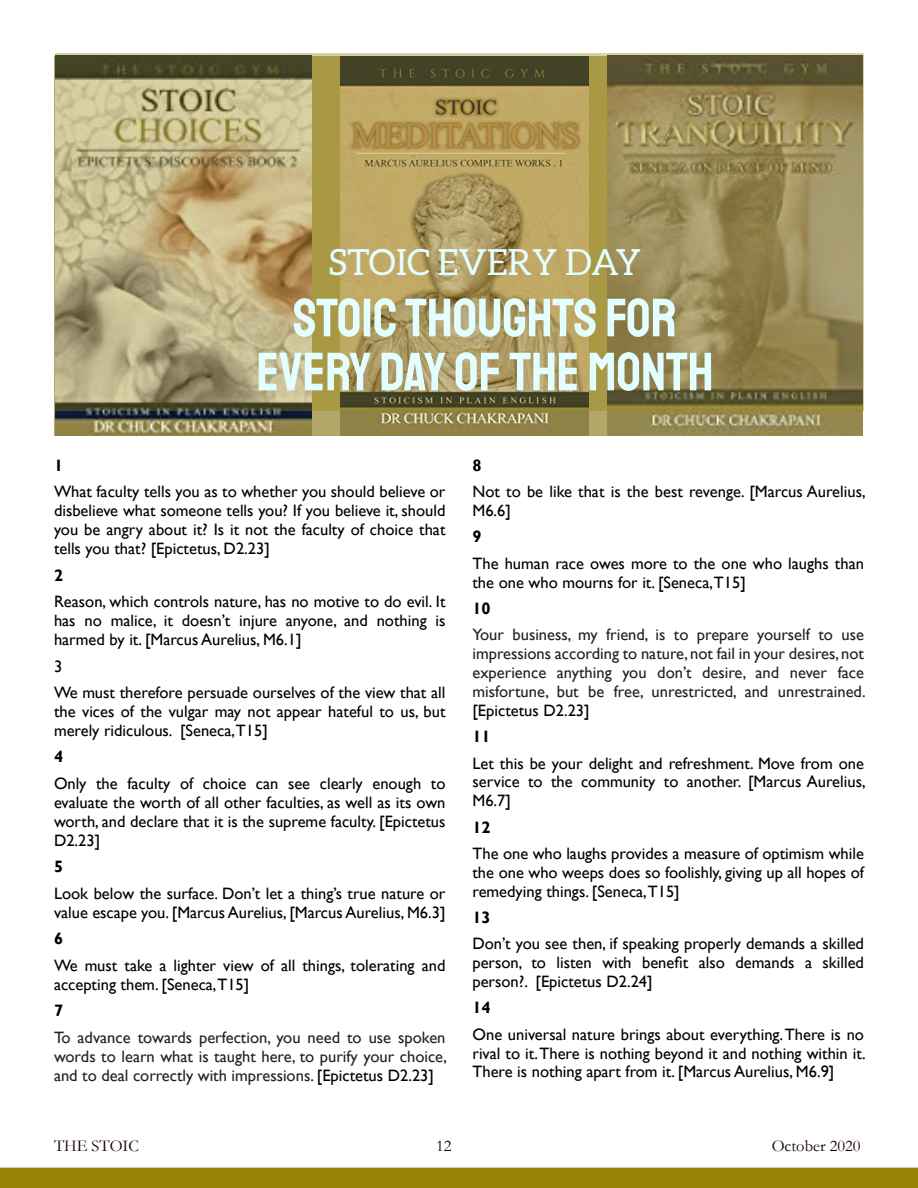
<style>
.page{position:relative;width:918px;height:1188px;background:#fff}
.page>*{position:absolute;margin:0;border:0;box-sizing:border-box;transform-origin:0 0}
.t1{font:54px/54px "Staatliches";color:#e2feff;text-align:center}
.t2{font:36px "Aleo";color:#e2feff}
.t3{font:16.5px/18.9px "Gill Sans";color:#000;text-align:justify}
.t4{font:16.5px/18.9px "Gill Sans";color:#222;text-align:justify}
.t5{font:16.5px "Garamond";color:#160301}
.t6{font:700 16.5px "Gill Sans";color:#000}
.s1{color:#000}
</style>
<div class="page">
<div style="left:0;top:1167px;width:918px;height:21px;background:#9a8309"></div>
<img style="left:340px;top:411px;width:248px;height:24px">
<img style="left:56px;top:411px;width:255px;height:25px">
<img style="left:608px;top:411px;width:255px;height:25px">
<img style="left:55px;top:54px;width:809px;height:357px">
<h2 class="t2" style="left:329px;top:246px;width:314px">STOIC EVERY DAY</h2>
<h1 class="t1" style="left:257px;top:292px;width:458px">STOIC THOUGHTS FOR<br>EVERY DAY OF THE MONTH</h1>
<p class="t6" style="left:54px;top:459px;width:11px">1</p>
<p class="t3" style="left:54px;top:484px;width:393px">What faculty tells you as to whether you should believe or disbelieve what someone tells you? If you believe it, should you be angry about it? Is it not the faculty of choice that tells you that? [Epictetus, D2.23]</p>
<p class="t6" style="left:54px;top:569px;width:11px">2</p>
<p class="t3" style="left:54px;top:594px;width:393px">Reason, which controls nature, has no motive to do evil. It has no malice, it doesn’t injure anyone, and nothing is harmed by it. [Marcus Aurelius, M6.1]</p>
<p class="t3" style="left:54px;top:655px;width:393px;line-height:26.4px">3<br>We must therefore persuade ourselves of the view that all</p>
<p class="t3" style="left:54px;top:704px;width:393px">the vices of the vulgar may not appear hateful to us, but merely ridiculous. [Seneca,T15]</p>
<p class="t6" style="left:54px;top:751px;width:11px">4</p>
<p class="t3" style="left:54px;top:776px;width:393px">Only the faculty of choice can see clearly enough to evaluate the worth of all other faculties, as well as its own worth, and declare that it is the supreme faculty. [Epictetus D2.23]</p>
<p class="t6" style="left:54px;top:861px;width:11px">5</p>
<p class="t3" style="left:54px;top:886px;width:393px">Look below the surface. Don’t let a thing’s true nature or value escape you. [Marcus Aurelius, [Marcus Aurelius, M6.3]</p>
<p class="t6" style="left:54px;top:933px;width:11px">6</p>
<p class="t3" style="left:54px;top:957px;width:393px">We must take a lighter view of all things, tolerating and accepting them. [Seneca,T15]</p>
<p class="t6" style="left:54px;top:1005px;width:11px">7</p>
<p class="t4" style="left:54px;top:1029px;width:395px">To advance towards perfection, you need to use spoken words to learn what is taught here, to purify your choice, and to deal correctly with impressions. <span class="s1">[Epictetus D2.23]</span></p>
<p class="t6" style="left:472px;top:459px;width:11px">8</p>
<p class="t3" style="left:472px;top:484px;width:395px">Not to be like that is the best revenge. [Marcus Aurelius,<br>M6.6]</p>
<p class="t6" style="left:472px;top:531px;width:11px">9</p>
<p class="t3" style="left:472px;top:556px;width:393px">The human race owes more to the one who laughs than the one who mourns for it. [Seneca,T15]</p>
<p class="t6" style="left:472px;top:603px;width:20px">10</p>
<p class="t4" style="left:472px;top:627px;width:395px">Your business, my friend, is to prepare yourself to use impressions according to nature, not fail in your desires, not experience anything you don’t desire, and never face misfortune, but be free, unrestricted, and unrestrained.</p>
<p class="t3" style="left:472px;top:703px;width:119px">[Epictetus D2.23]</p>
<p class="t6" style="left:472px;top:731px;width:20px">11</p>
<p class="t3" style="left:472px;top:755px;width:395px">Let this be your delight and refreshment. Move from one service to the community to another. [Marcus Aurelius, M6.7]</p>
<p class="t6" style="left:472px;top:821px;width:20px">12</p>
<p class="t3" style="left:472px;top:846px;width:393px">The one who laughs provides a measure of optimism while the one who weeps does so foolishly, giving up all hopes of remedying things. [Seneca,T15]</p>
<p class="t6" style="left:472px;top:912px;width:20px">13</p>
<p class="t3" style="left:472px;top:936px;width:393px">Don’t you see then, if speaking properly demands a skilled person, to listen with benefit also demands a skilled person?. [Epictetus D2.24]</p>
<p class="t6" style="left:472px;top:1002px;width:20px">14</p>
<p class="t3" style="left:472px;top:1027px;width:395px">One universal nature brings about everything.There is no rival to it.There is nothing beyond it and nothing within it.<br>There is nothing apart from it. [Marcus Aurelius, M6.9]</p>
<p class="t5" style="left:54px;top:1141px;width:86px">THE STOIC</p>
<p class="t5" style="left:436px;top:1141px;width:17px">12</p>
<p class="t5" style="left:772px;top:1141px;width:90px">October 2020</p>
</div>
